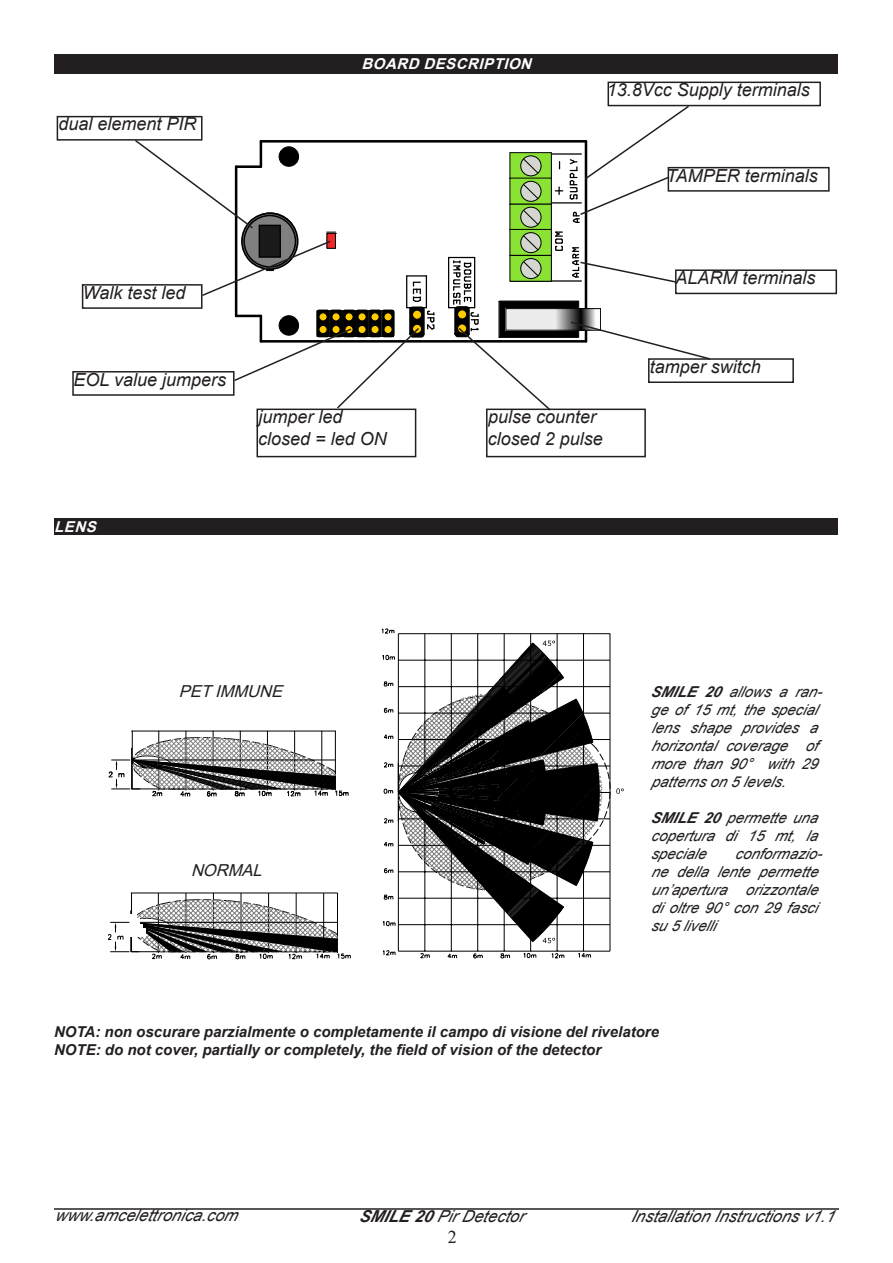
<style>
.page{position:relative;width:893px;height:1263px;background:#fff}
.page>*{position:absolute;margin:0;border:0;box-sizing:border-box;transform-origin:0 0}
.t1{font:italic 18px "Arial";color:#231f20}
.t2{font:18px "Times New Roman";color:#231f20}
.t3{font:italic 16.5px "Arial";color:#231f20}
.testo_normale{font:italic 16.5px "Arial";color:#231f20}
.testo_normale-2{font:italic 15px/18px "Arial";color:#231f20}
.t4{font:italic 700 15px "Arial";color:#231f20}
.TITOLO_1{font:italic 700 15px "Arial";color:#fff}
.t5{font:7.5px "Verdana";color:#000}
.t6{font:6.75px "Verdana";color:#000}
.s1{font-weight:700}
</style>
<div class="page">
<hr style="left:54px;top:1208px;width:785px;height:2px;background:#231f20">
<div style="left:55px;top:54px;width:783px;height:19px;background:#231f20"></div>
<hr style="left:261px;top:140px;width:325px;height:3px;background:#000">
<hr style="left:261px;top:340px;width:325px;height:3px;background:#000">
<hr style="left:448px;top:257px;width:1px;height:51px;background:#000">
<div style="left:648px;top:358px;width:146px;height:25px;border:2px solid #231f20"></div>
<div style="left:72px;top:371px;width:163px;height:25px;border:2px solid #231f20"></div>
<div style="left:57px;top:116px;width:145px;height:25px;border:2px solid #231f20"></div>
<div style="left:608px;top:82px;width:213px;height:24px;border:2px solid #231f20"></div>
<div style="left:668px;top:167px;width:162px;height:25px;border:2px solid #231f20"></div>
<div style="left:675px;top:269px;width:162px;height:25px;border:2px solid #231f20"></div>
<div style="left:82px;top:284px;width:120px;height:25px;border:2px solid #231f20"></div>
<div style="left:256px;top:409px;width:160px;height:48px;border:2px solid #231f20"></div>
<div style="left:486px;top:409px;width:160px;height:48px;border:2px solid #231f20"></div>
<svg style="left:133px;top:138px;width:303px;height:272px"></svg>
<svg style="left:449px;top:104px;width:263px;height:308px"></svg>
<div style="left:54px;top:518px;width:783px;height:17px;background:#231f20"></div>
<hr style="left:132px;top:731px;width:1px;height:58px;background:#000">
<hr style="left:159px;top:731px;width:1px;height:59px;background:#000">
<hr style="left:186px;top:731px;width:1px;height:59px;background:#000">
<hr style="left:213px;top:731px;width:1px;height:59px;background:#000">
<hr style="left:240px;top:731px;width:1px;height:59px;background:#000">
<hr style="left:267px;top:731px;width:1px;height:59px;background:#000">
<hr style="left:294px;top:731px;width:1px;height:59px;background:#000">
<hr style="left:335px;top:731px;width:1px;height:58px;background:#000">
<hr style="left:322px;top:731px;width:1px;height:59px;background:#000">
<hr style="left:132px;top:731px;width:203px;height:1px;background:#000">
<svg style="left:108px;top:737px;width:241px;height:60px"></svg>
<svg style="left:108px;top:892px;width:243px;height:68px"></svg>
<div style="left:131px;top:914px;width:6px;height:23px;background:#fff"></div>
<div style="left:133px;top:917px;width:7px;height:19px;background:#fff"></div>
<div style="left:137px;top:924px;width:6px;height:13px;background:#fff"></div>
<div style="left:139px;top:929px;width:6px;height:8px;background:#fff"></div>
<svg style="left:398px;top:633px;width:212px;height:319px"></svg>
<svg style="left:420px;top:953px;width:10px;height:5px"></svg>
<svg style="left:447px;top:953px;width:10px;height:5px"></svg>
<svg style="left:473px;top:953px;width:10px;height:5px"></svg>
<svg style="left:523px;top:952px;width:13px;height:6px"></svg>
<svg style="left:500px;top:953px;width:10px;height:5px"></svg>
<svg style="left:551px;top:953px;width:13px;height:5px"></svg>
<svg style="left:578px;top:953px;width:13px;height:5px"></svg>
<svg style="left:381px;top:628px;width:13px;height:6px"></svg>
<svg style="left:382px;top:950px;width:14px;height:5px"></svg>
<svg style="left:382px;top:640px;width:242px;height:303px"></svg>
<p class="t1" style="left:58px;top:113px;width:140px">dual element PIR</p>
<p class="TITOLO_1" style="left:362px;top:53px;width:177px">BOARD DESCRIPTION</p>
<p class="t1" style="left:607px;top:78px;width:205px">13.8Vcc Supply terminals</p>
<p class="t1" style="left:666px;top:164px;width:153px">TAMPER terminals</p>
<p class="t1" style="left:83px;top:281px;width:104px">Walk test led</p>
<p class="t1" style="left:74px;top:368px;width:154px">EOL value jumpers</p>
<p class="t1" style="left:258px;top:405px;width:86px">jumper led</p>
<p class="t1" style="left:258px;top:427px;width:130px">closed = led ON</p>
<p class="TITOLO_1" style="left:54px;top:516px;width:49px">LENS</p>
<p class="t1" style="left:488px;top:405px;width:110px">pulse counter</p>
<p class="t1" style="left:488px;top:427px;width:117px">closed 2 pulse</p>
<p class="t1" style="left:675px;top:266px;width:142px">ALARM terminals</p>
<p class="t1" style="left:650px;top:355px;width:113px">tamper switch</p>
<p class="testo_normale" style="left:179px;top:680px;width:111px">PETIMMUNE</p>
<p class="testo_normale" style="left:191px;top:858px;width:78px">NORMAL</p>
<p class="t6" style="left:204px;top:864px;width:63px">Copertura minima</p>
<p class="testo_normale-2" style="left:650px;top:682px;width:178px"><span class="s1">SMILE 20</span> allows a ran&shy;ge of 15 mt, the special lens shape provides a horizontal coverage of more than 90° with 29 patternson5levels.</p>
<p class="testo_normale-2" style="left:650px;top:808px;width:174px;text-align:justify"><span class="s1">SMILE 20</span> permette una copertura di 15 mt, la speciale</p>
<p class="t5" style="left:651px;top:765px;width:10px">0°</p>
<p class="testo_normale-2" style="left:651px;top:844px;width:178px;text-indent:84px">conformazio&shy;ne della lente permette un’apertura orizzontale di oltre 90° con 29 fasci su5livelli</p>
<p class="t4" style="left:54px;top:1022px;width:606px">NOTA: non oscurare parzialmente o completamente il campo di visione del rivelatore</p>
<p class="t4" style="left:54px;top:1040px;width:549px">NOTE: do not cover, partially or completely, the field of vision of the detector</p>
<p class="t3" style="left:55px;top:1204px;width:190px">www.amcelettronica.com</p>
<p class="t3" style="left:359px;top:1205px;width:172px"><span class="s1">SMILE20</span>PirDetector</p>
<p class="t3" style="left:631px;top:1205px;width:211px">InstallationInstructionsv1.1</p>
<p class="t2" style="left:448px;top:1224px;width:10px">2</p>
</div>
